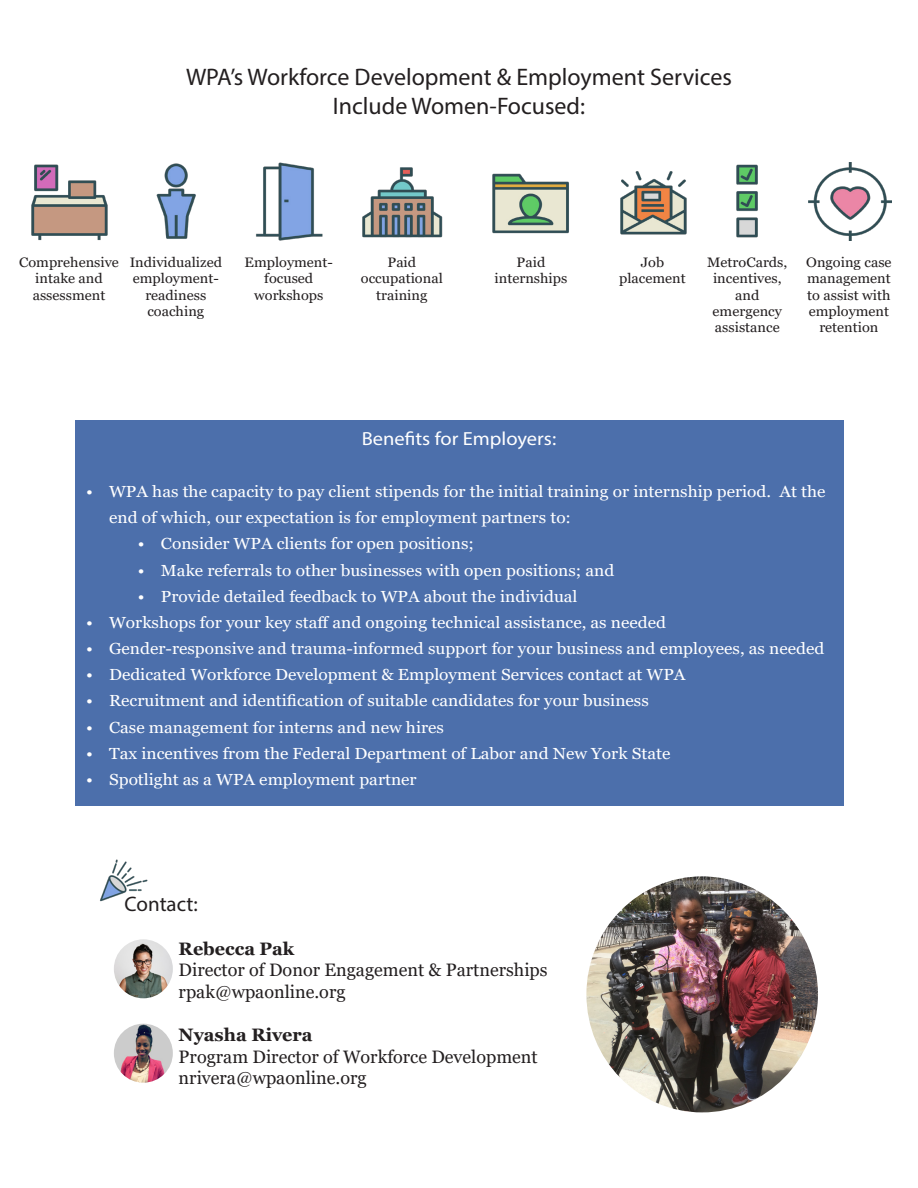
<style>
.page{position:relative;width:918px;height:1188px;background:#fff}
.page>*{position:absolute;margin:0;border:0;box-sizing:border-box;transform-origin:0 0}
.t1{font:24px "Myriad Pro";color:#231f20}
.t2{font:21px "Myriad Pro";color:#231f20}
.t3{font:19.05px "Myriad Pro";color:#fff;scale:1.08 1}
.t4{font:18px "Georgia";color:#231f20}
.t5{font:700 18px "Georgia";color:#231f20}
.t6{font:16.05px/26.1px "Georgia";color:#fff;scale:1.08 1}
.t7{font:13.65px/16.5px "Georgia";color:#231f20;text-align:center;scale:1.06 1}
</style>
<div class="page">
<img style="left:736px;top:164px;width:22px;height:74px">
<img style="left:362px;top:167px;width:81px;height:71px">
<img style="left:31px;top:164px;width:76px;height:77px">
<img style="left:256px;top:162px;width:67px;height:79px">
<img style="left:492px;top:173px;width:77px;height:61px">
<img style="left:808px;top:162px;width:83px;height:79px">
<img style="left:156px;top:163px;width:40px;height:76px">
<img style="left:620px;top:171px;width:67px;height:64px">
<img style="left:100px;top:859px;width:47px;height:43px">
<div style="left:75px;top:420px;width:768px;height:386px;background:#4c6fab"></div>
<img style="left:586px;top:876px;width:232px;height:236px">
<img style="left:114px;top:939px;width:59px;height:59px;border-radius:29px">
<img style="left:114px;top:1024px;width:59px;height:59px;border-radius:29px">
<p class="t1" style="left:186px;top:62px;width:547px">WPA’s Workforce Development &amp; Employment Services</p>
<p class="t1" style="left:333px;top:91px;width:254px">Include Women-Focused:</p>
<p class="t7" style="left:19px;top:254px;width:96px">Comprehensive</p>
<p class="t7" style="left:35px;top:270px;width:65px">intake and</p>
<p class="t7" style="left:33px;top:287px;width:70px">assessment</p>
<p class="t7" style="left:130px;top:254px;width:89px">Individualized employment&shy;readiness</p>
<p class="t7" style="left:147px;top:303px;width:55px">coaching</p>
<p class="t7" style="left:245px;top:254px;width:85px">Employment&shy;focused</p>
<p class="t7" style="left:254px;top:287px;width:67px">workshops</p>
<p class="t7" style="left:387px;top:254px;width:29px">Paid</p>
<p class="t7" style="left:361px;top:270px;width:79px">occupational training</p>
<p class="t7" style="left:517px;top:254px;width:29px">Paid</p>
<p class="t7" style="left:495px;top:270px;width:70px">internships</p>
<p class="t7" style="left:641px;top:254px;width:24px">Job</p>
<p class="t7" style="left:619px;top:270px;width:64px">placement</p>
<p class="t7" style="left:707px;top:254px;width:77px">MetroCards,</p>
<p class="t7" style="left:713px;top:270px;width:66px">incentives,</p>
<p class="t7" style="left:735px;top:287px;width:24px">and</p>
<p class="t7" style="left:713px;top:303px;width:67px">emergency</p>
<p class="t7" style="left:715px;top:320px;width:63px">assistance</p>
<p class="t7" style="left:806px;top:254px;width:82px">Ongoing case management to assist with employment retention</p>
<p class="t3" style="left:362px;top:427px;width:182px">Benefits for Employers:</p>
<p class="t6" style="left:109px;top:479px;width:665px;text-indent:-23px">• WPA has the capacity to pay client stipends for the initial training or internship period. At the end of which, our expectation is for employment partners to:</p>
<p class="t6" style="left:138px;top:531px;width:313px">• Consider WPA clients for open positions;</p>
<p class="t6" style="left:138px;top:557px;width:443px">• Make referrals to other businesses with open positions; and</p>
<p class="t6" style="left:138px;top:584px;width:409px">• Provide detailed feedback to WPA about the individual</p>
<p class="t6" style="left:86px;top:610px;width:539px">• Workshops for your key staff and ongoing technical assistance, as needed</p>
<p class="t6" style="left:86px;top:636px;width:685px">• Gender-responsive and trauma-informed support for your business and employees, as needed</p>
<p class="t6" style="left:86px;top:662px;width:557px">• Dedicated Workforce Development &amp; Employment Services contact at WPA</p>
<p class="t6" style="left:86px;top:688px;width:523px">• Recruitment and identification of suitable candidates for your business</p>
<p class="t6" style="left:86px;top:714px;width:333px">• Case management for interns and new hires</p>
<p class="t6" style="left:86px;top:741px;width:543px">• Tax incentives from the Federal Department of Labor and New York State</p>
<p class="t6" style="left:86px;top:767px;width:308px">• Spotlight as a WPA employment partner</p>
<p class="t2" style="left:125px;top:891px;width:75px">Contact:</p>
<p class="t5" style="left:179px;top:937px;width:117px">Rebecca Pak</p>
<p class="t4" style="left:179px;top:959px;width:371px">Director of Donor Engagement &amp; Partnerships</p>
<p class="t4" style="left:179px;top:981px;width:168px">rpak@wpaonline.org</p>
<p class="t5" style="left:179px;top:1023px;width:136px">Nyasha Rivera</p>
<p class="t4" style="left:179px;top:1046px;width:361px">Program Director of Workforce Development</p>
<p class="t4" style="left:179px;top:1067px;width:189px">nrivera@wpaonline.org</p>
</div>
